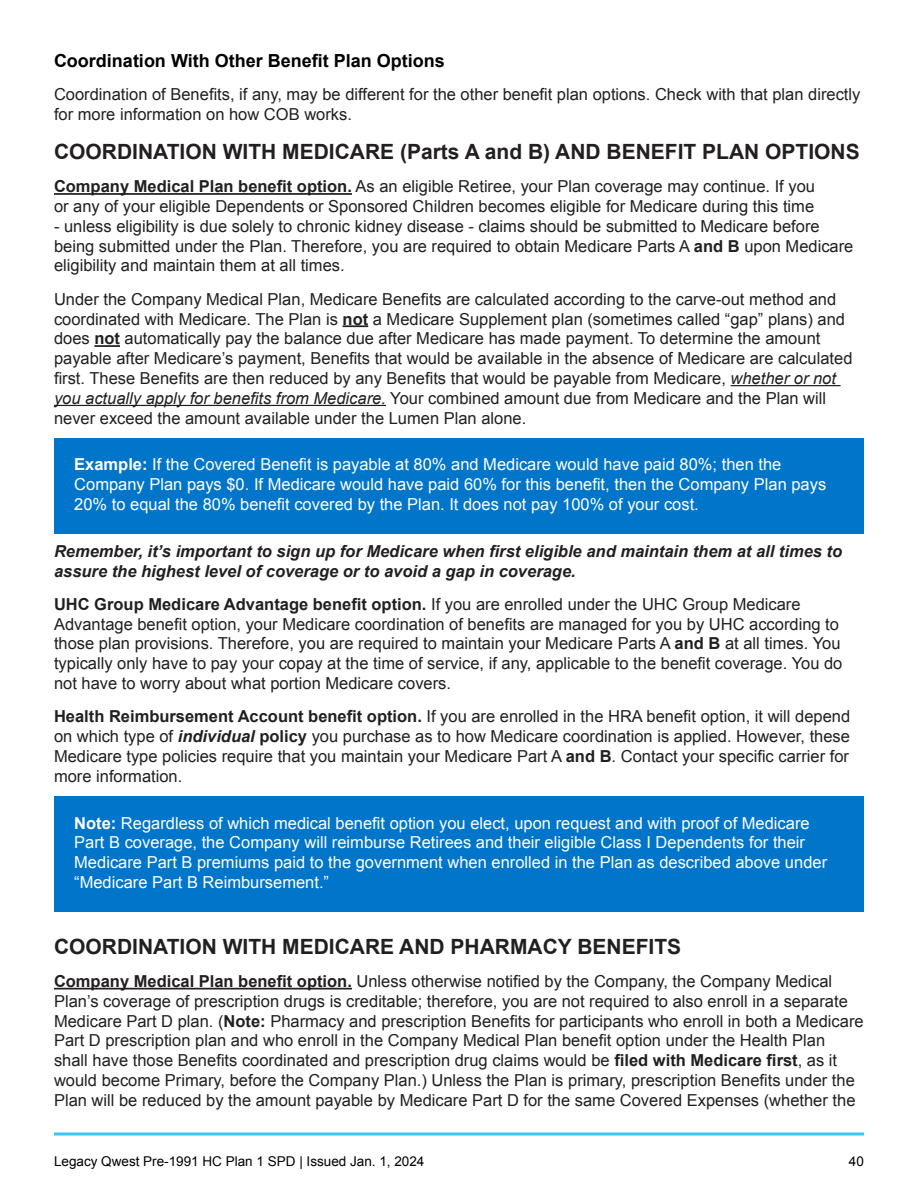
<style>
.page{position:relative;width:918px;height:1188px;background:#fff}
.page>*{position:absolute;margin:0;border:0;box-sizing:border-box;transform-origin:0 0}
.t1{font:700 21px "Arial";color:#231f20}
.t2{font:700 18px "Arial";color:#000}
.t3{font:16.5px/19.8px "Arial";color:#231f20}
.t4{font:16.5px/19.8px "Arial";color:#fff}
.t5{font:italic 700 16.5px/19.8px "Arial";color:#231f20}
.t6{font:13.5px "Arial";color:#000}
.s1{font-weight:700}
.s2{font-style:italic}
.s3{font-weight:700;font-style:italic}
</style>
<div class="page">
<svg style="left:54px;top:1132px;width:810px;height:4px;background:#69d4f6"></svg>
<hr style="left:54px;top:193px;width:298px;height:2px;background:#231f20">
<hr style="left:343px;top:325px;width:25px;height:2px;background:#231f20">
<hr style="left:94px;top:345px;width:26px;height:2px;background:#231f20">
<hr style="left:731px;top:385px;width:110px;height:1px;background:#231f20">
<hr style="left:54px;top:405px;width:332px;height:1px;background:#231f20">
<div style="left:54px;top:438px;width:810px;height:96px;background:#0075c9"></div>
<div style="left:54px;top:796px;width:810px;height:116px;background:#0075c9"></div>
<hr style="left:54px;top:988px;width:298px;height:2px;background:#231f20">
<p class="t2" style="left:54px;top:49px;width:392px">Coordination With Other Benefit Plan Options</p>
<p class="t3" style="left:54px;top:85px;width:808px">Coordination of Benefits, if any, may be different for the other benefit plan options. Check with that plan directly for more information on how COB works.</p>
<p class="t1" style="left:54px;top:138px;width:807px">COORDINATION WITH MEDICARE (Parts A and B) AND BENEFIT PLAN OPTIONS</p>
<p class="t3" style="left:54px;top:177px;width:763px"><span class="s1">Company Medical Plan benefit option.</span> As an eligible Retiree, your Plan coverage may continue. If you or any of your eligible Dependents or Sponsored Children becomes eligible for Medicare during this time</p>
<p class="t3" style="left:54px;top:216px;width:801px">- unless eligibility is due solely to chronic kidney disease - claims should be submitted to Medicare before being submitted under the Plan. Therefore, you are required to obtain Medicare Parts A <span class="s1">and B</span> upon Medicare eligibility and maintain them at all times.</p>
<p class="t3" style="left:54px;top:289px;width:800px">Under the Company Medical Plan, Medicare Benefits are calculated according to the carve-out method and coordinated with Medicare. The Plan is <span class="s1">not</span> a Medicare Supplement plan (sometimes called “gap” plans) and does <span class="s1">not</span> automatically pay the balance due after Medicare has made payment. To determine the amount payable after Medicare’s payment, Benefits that would be available in the absence of Medicare are calculated first. These Benefits are then reduced by any Benefits that would be payable from Medicare, <span class="s2">whether or not you actually apply for benefits from Medicare.</span> Your combined amount due from Medicare and the Plan will never exceed the amount available under the Lumen Plan alone.</p>
<p class="t4" style="left:74px;top:455px;width:754px"><span class="s1">Example:</span> If the Covered Benefit is payable at 80% and Medicare would have paid 80%; then the<br>Company Plan pays $0. If Medicare would have paid 60% for this benefit, then the Company Plan pays<br>20% to equal the 80% benefit covered by the Plan. It does not pay 100% of your cost.</p>
<p class="t5" style="left:54px;top:542px;width:790px">Remember, it’s important to sign up for Medicare when first eligible and maintain them at all times to assure the highest level of coverage or to avoid a gap in coverage.</p>
<p class="t3" style="left:54px;top:594px;width:790px"><span class="s1">UHC Group Medicare Advantage benefit option.</span> If you are enrolled under the UHC Group Medicare Advantage benefit option, your Medicare coordination of benefits are managed for you by UHC according to those plan provisions. Therefore, you are required to maintain your Medicare Parts A <span class="s1">and B</span> at all times. You typically only have to pay your copay at the time of service, if any, applicable to the benefit coverage. You do not have to worry about what portion Medicare covers.</p>
<p class="t3" style="left:54px;top:707px;width:798px;text-align:justify"><span class="s1">Health Reimbursement Account benefit option.</span> If you are enrolled in the HRA benefit option, it will depend on which type of <span class="s3">individual</span> <span class="s1">policy</span> you purchase as to how Medicare coordination is applied. However, these Medicare type policies require that you maintain your Medicare Part A <span class="s1">and B</span>. Contact your specific carrier for more information.</p>
<p class="t4" style="left:74px;top:813px;width:754px"><span class="s1">Note:</span> Regardless of which medical benefit option you elect, upon request and with proof of Medicare Part B coverage, the Company will reimburse Retirees and their eligible Class I Dependents for their Medicare Part B premiums paid to the government when enrolled in the Plan as described above under “Medicare Part B Reimbursement.”</p>
<p class="t1" style="left:54px;top:932px;width:629px">COORDINATION WITH MEDICARE AND PHARMACY BENEFITS</p>
<p class="t3" style="left:54px;top:971px;width:811px"><span class="s1">Company Medical Plan benefit option.</span> Unless otherwise notified by the Company, the Company Medical Plan’s coverage of prescription drugs is creditable; therefore, you are not required to also enroll in a separate Medicare Part D plan. (<span class="s1">Note:</span> Pharmacy and prescription Benefits for participants who enroll in both a Medicare Part D prescription plan and who enroll in the Company Medical Plan benefit option under the Health Plan<br>shall have those Benefits coordinated and prescription drug claims would be <span class="s1">filed with Medicare first</span>, as it would become Primary, before the Company Plan.) Unless the Plan is primary, prescription Benefits under the Plan will be reduced by the amount payable by Medicare Part D for the same Covered Expenses (whether the</p>
<p class="t6" style="left:54px;top:1152px;width:372px">Legacy Qwest Pre-1991 HC Plan 1 SPD | Issued Jan. 1, 2024</p>
<p class="t6" style="left:849px;top:1152px;width:17px">40</p>
</div>
